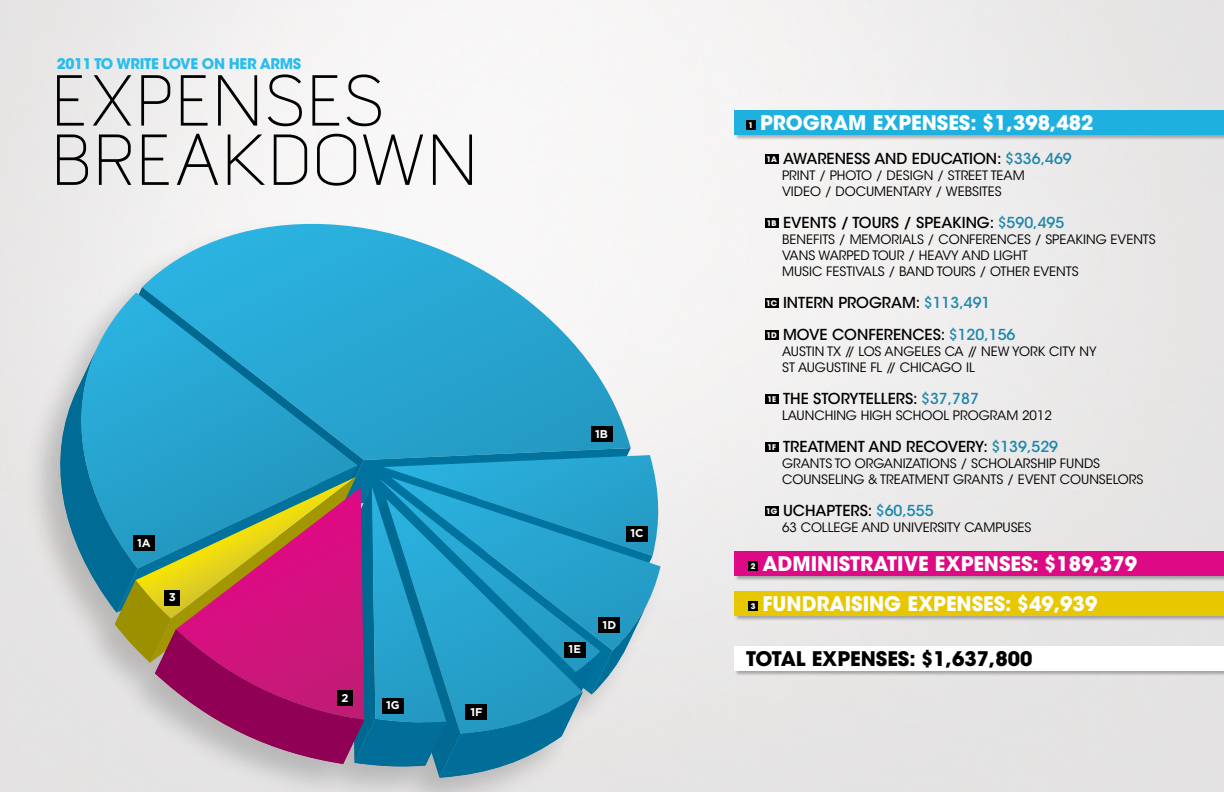
<style>
.page{position:relative;width:1224px;height:792px;background:#fff}
.page>*{position:absolute;margin:0;border:0;box-sizing:border-box;transform-origin:0 0}
.t1{font:100 74.1px/59.3px "Pill Gothic 600 mg";color:#000}
.t2{font:700 20px "ITC Avant Garde Std";color:#fff}
.t3{font:700 20px "ITC Avant Garde Std";color:#000}
.t4{font:500 15.1px/32px "ITC Avant Garde Std";color:#000}
.t5{font:700 14.6px "ITC Avant Garde Std";letter-spacing:-.025em;color:#29bcee}
.t6{font:12.9px/16px "ITC Avant Garde Std";color:#000}
.t7{font:700 11.3px "Gotham HTF";color:#fff}
.t8{font:700 7.7px "ITC Avant Garde Std";color:#fff}
.s1{font-weight:700;font-size:7.7px;color:#fff}
.s2{color:#1c87ab}
</style>
<div class="page">
<img style="left:0;top:0;width:1224px;height:792px">
<img style="left:17px;top:211px;width:657px;height:581px">
<svg style="left:142px;top:224px;width:489px;height:121px"></svg>
<svg style="left:63px;top:293px;width:295px;height:52px;background:#49b3d8"></svg>
<svg style="left:45px;top:345px;width:616px;height:433px;background:#6194b4"></svg>
<div style="left:133px;top:535px;width:22px;height:15px;background:#000"></div>
<div style="left:591px;top:426px;width:22px;height:15px;background:#000"></div>
<div style="left:626px;top:526px;width:22px;height:15px;background:#000"></div>
<div style="left:598px;top:617px;width:22px;height:15px;background:#000"></div>
<div style="left:564px;top:642px;width:22px;height:15px;background:#000"></div>
<div style="left:466px;top:704px;width:21px;height:16px;background:#000"></div>
<div style="left:382px;top:698px;width:22px;height:15px;background:#000"></div>
<div style="left:337px;top:690px;width:16px;height:16px;background:#000"></div>
<div style="left:165px;top:590px;width:15px;height:15px;background:#000"></div>
<div style="left:734px;top:110px;width:490px;height:30px;background:#000;opacity:.3"></div>
<div style="left:734px;top:110px;width:490px;height:24px;background:#1eb1e0"></div>
<div style="left:734px;top:551px;width:490px;height:30px;background:#000;opacity:.3"></div>
<div style="left:734px;top:552px;width:490px;height:24px;background:#de0a85"></div>
<div style="left:734px;top:591px;width:490px;height:30px;background:#000;opacity:.3"></div>
<div style="left:734px;top:591px;width:490px;height:24px;background:#e7c700"></div>
<div style="left:734px;top:646px;width:490px;height:30px;background:#000;opacity:.3"></div>
<div style="left:734px;top:646px;width:490px;height:24px;background:#fff"></div>
<div style="left:746px;top:120px;width:10px;height:10px;background:#000"></div>
<div style="left:765px;top:154px;width:13px;height:10px;background:#000"></div>
<div style="left:765px;top:218px;width:13px;height:10px;background:#000"></div>
<div style="left:765px;top:298px;width:13px;height:10px;background:#000"></div>
<div style="left:765px;top:330px;width:13px;height:10px;background:#000"></div>
<div style="left:765px;top:394px;width:13px;height:10px;background:#000"></div>
<div style="left:765px;top:442px;width:13px;height:10px;background:#000"></div>
<div style="left:765px;top:506px;width:13px;height:10px;background:#000"></div>
<div style="left:748px;top:562px;width:10px;height:9px;background:#000"></div>
<div style="left:748px;top:601px;width:10px;height:10px;background:#000"></div>
<p class="t5" style="left:57px;top:54px;width:246px">2011 TO WRITE LOVE ON HER ARMS</p>
<h1 class="t1" style="left:50px;top:72px;width:431px">EXPENSES<br>BREAKDOWN</h1>
<p class="t7" style="left:137px;top:536px;width:15px">1A</p>
<p class="t7" style="left:169px;top:591px;width:8px">3</p>
<p class="t7" style="left:341px;top:691px;width:9px">2</p>
<p class="t7" style="left:386px;top:699px;width:15px">1G</p>
<p class="t7" style="left:470px;top:705px;width:14px">1F</p>
<p class="t7" style="left:595px;top:427px;width:14px">1B</p>
<p class="t7" style="left:630px;top:527px;width:15px">1C</p>
<p class="t7" style="left:569px;top:643px;width:14px">1E</p>
<p class="t7" style="left:603px;top:618px;width:15px">1D</p>
<p class="t8" style="left:748px;top:120px;width:6px">1</p>
<h2 class="t2" style="left:760px;top:109px;width:335px">PROGRAM EXPENSES: $1,398,482</h2>
<p class="t4" style="left:767px;top:142px;width:307px"><span class="s1">1A</span> AWARENESS AND EDUCATION: <span class="s2">$336,469</span></p>
<p class="t6" style="left:782px;top:167px;width:244px">PRINT / PHOTO / DESIGN / STREET TEAM<br>VIDEO / DOCUMENTARY / WEBSITES</p>
<p class="t4" style="left:767px;top:206px;width:299px"><span class="s1">1B</span> EVENTS / TOURS / SPEAKING: <span class="s2">$590,495</span></p>
<p class="t6" style="left:782px;top:231px;width:375px">BENEFITS / MEMORIALS / CONFERENCES / SPEAKING EVENTS<br>VANS WARPED TOUR / HEAVY AND LIGHT<br>MUSIC FESTIVALS / BAND TOURS / OTHER EVENTS</p>
<p class="t4" style="left:766px;top:286px;width:251px"><span class="s1">1C</span> INTERN PROGRAM: <span class="s2">$113,491<br></span><span class="s1">1D</span> MOVE CONFERENCES: <span class="s2">$120,156</span></p>
<p class="t6" style="left:782px;top:343px;width:316px">AUSTIN TX // LOS ANGELES CA // NEW YORK CITY NY<br>ST AUGUSTINE FL // CHICAGO IL</p>
<p class="t4" style="left:767px;top:382px;width:213px"><span class="s1">1E</span> THE STORYTELLERS: <span class="s2">$37,787</span></p>
<p class="t6" style="left:782px;top:407px;width:271px">LAUNCHING HIGH SCHOOL PROGRAM 2012</p>
<p class="t4" style="left:768px;top:430px;width:292px"><span class="s1">1F</span> TREATMENT AND RECOVERY: <span class="s2">$139,529</span></p>
<p class="t6" style="left:782px;top:455px;width:363px">GRANTS TO ORGANIZATIONS / SCHOLARSHIP FUNDS<br>COUNSELING &amp; TREATMENT GRANTS / EVENT COUNSELORS</p>
<p class="t4" style="left:766px;top:494px;width:169px"><span class="s1">1G</span> UCHAPTERS: <span class="s2">$60,555</span></p>
<p class="t6" style="left:782px;top:519px;width:251px">63 COLLEGE AND UNIVERSITY CAMPUSES</p>
<p class="t8" style="left:751px;top:562px;width:6px">2</p>
<h2 class="t2" style="left:762px;top:551px;width:376px">ADMINISTRATIVE EXPENSES: $189,379</h2>
<p class="t8" style="left:751px;top:601px;width:6px">3</p>
<h2 class="t2" style="left:762px;top:590px;width:336px">FUNDRAISING EXPENSES: $49,939</h2>
<h2 class="t3" style="left:746px;top:645px;width:288px">TOTAL EXPENSES: $1,637,800</h2>
</div>
